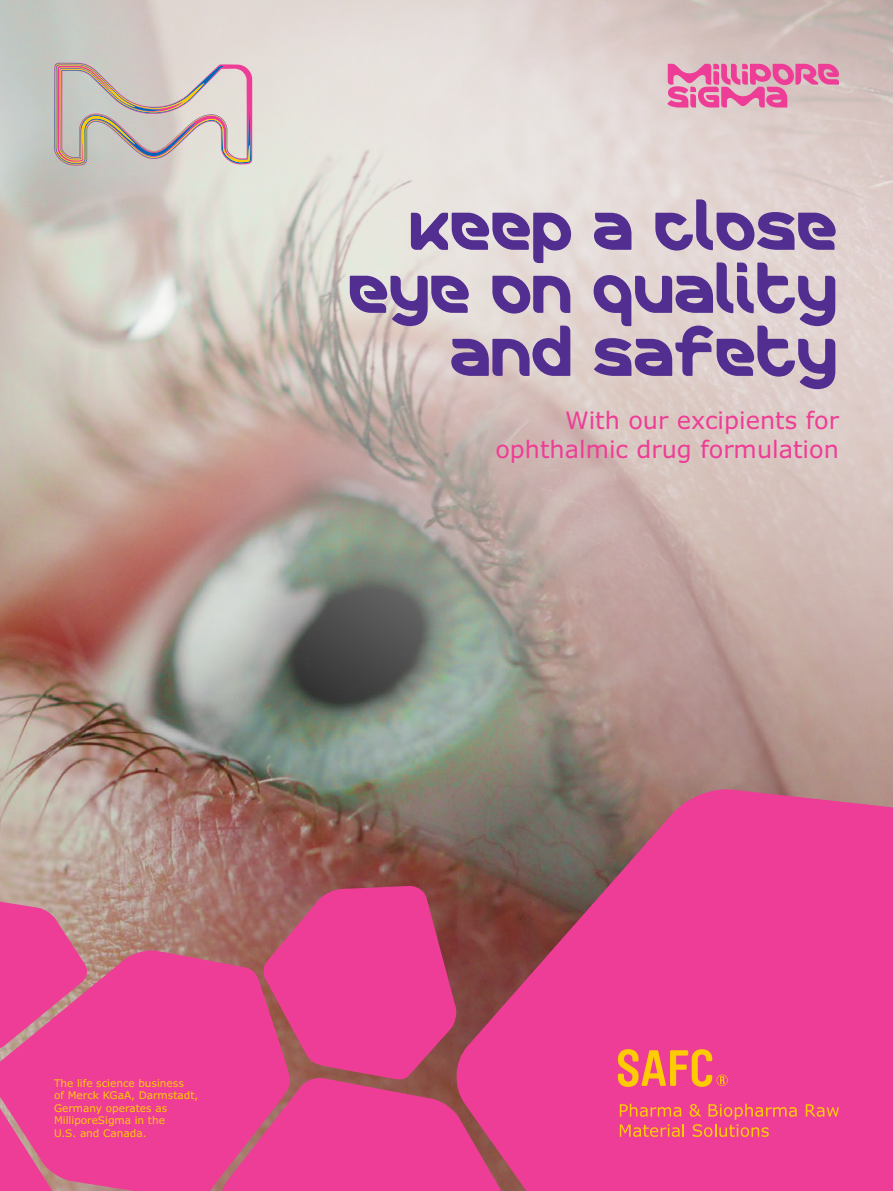
<style>
.page{position:relative;width:893px;height:1191px;background:#fff}
.page>*{position:absolute;margin:0;border:0;box-sizing:border-box;transform-origin:0 0}
.t1{font:54px/63px "Merck";color:#522e91;text-align:right}
.t2{font:24px/28.5px "Verdana Pro";color:#ee3d96;text-align:right}
.t3{font:10.5px/12.6px "Verdana Pro";color:#ffcb05}
</style>
<div class="page">
<img style="left:0;top:0;width:893px;height:949px">
<svg style="left:219px;top:885px;width:234px;height:306px"></svg>
<svg style="left:453px;top:787px;width:440px;height:404px;fill:#ee3d96"></svg>
<svg style="left:0;top:949px;width:292px;height:242px;fill:#ee3d96"></svg>
<svg style="left:0;top:895px;width:89px;height:157px"></svg>
<svg style="left:0;top:1094px;width:62px;height:97px"></svg>
<svg style="left:54px;top:63px;width:198px;height:103px"></svg>
<svg style="left:667px;top:64px;width:172px;height:43px"></svg>
<svg style="left:618px;top:1049px;width:110px;height:38px"></svg>
<svg style="left:620px;top:1103px;width:61px;height:13px"></svg>
<svg style="left:806px;top:1104px;width:33px;height:12px"></svg>
<svg style="left:620px;top:1124px;width:64px;height:13px"></svg>
<svg style="left:690px;top:1103px;width:107px;height:34px"></svg>
<h1 class="t1" style="left:349px;top:200px;width:491px">KEEP A CLOSE<br>EYE ON QUALITY<br>AND SAFETY</h1>
<h2 class="t2" style="left:495px;top:406px;width:345px">With our excipients for ophthalmic drug formulation</h2>
<p class="t3" style="left:54px;top:1076px;width:146px">The life science business<br>of Merck KGaA, Darmstadt,<br>Germany operates as<br>MilliporeSigma in the<br>U.S. and Canada.</p>
</div>
